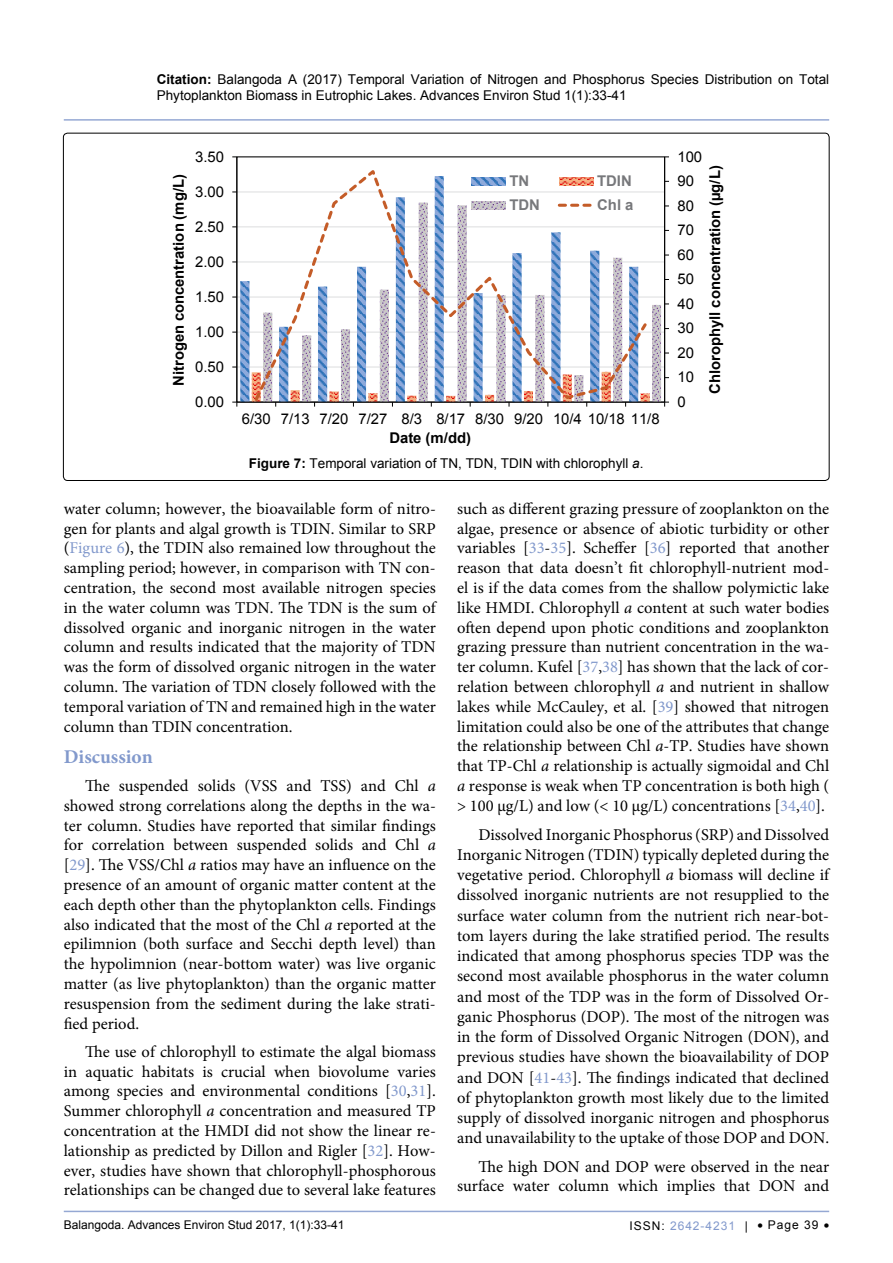
<style>
.page{position:relative;width:893px;height:1263px;background:#fff}
.page>*{position:absolute;margin:0;border:0;box-sizing:border-box;transform-origin:0 0}
.t1{font:700 19.5px "Minion Pro";color:#8299cc}
.t2{font:16.5px/19.8px "Minion Pro";color:#000;text-align:justify}
.t3{font:14.85px "Arial";color:#000}
.t4{font:700 14.85px "Arial";color:#000}
.t5{font:700 14.85px "Arial";color:#77787b}
.t6{font:13.5px/16.2px "Arial";color:#000}
.t7{font:12px "Arial";color:#000}
.t8{font:12px "Arial";letter-spacing:.08em;color:#8299cc}
.s1{font-weight:700}
.s2{font-style:italic}
.s3{color:#8299cc}
.s4{color:#000}
</style>
<div class="page">
<hr style="left:64px;top:1211px;width:765px;height:1px;background:#8299cc">
<hr style="left:64px;top:119px;width:765px;height:2px;background:#8299cc">
<hr style="left:237px;top:366px;width:428px;height:1px;background:#dcddde">
<hr style="left:237px;top:332px;width:428px;height:1px;background:#dcddde">
<hr style="left:237px;top:297px;width:428px;height:1px;background:#dcddde">
<hr style="left:237px;top:261px;width:428px;height:1px;background:#dcddde">
<hr style="left:237px;top:226px;width:428px;height:1px;background:#dcddde">
<hr style="left:237px;top:191px;width:428px;height:1px;background:#dcddde">
<svg style="left:240px;top:191px;width:12px;height:211px"></svg>
<svg style="left:649px;top:226px;width:12px;height:176px"></svg>
<hr style="left:664px;top:157px;width:1px;height:245px;background:#000">
<hr style="left:236px;top:157px;width:1px;height:245px;background:#000">
<hr style="left:237px;top:402px;width:428px;height:1px;background:#000">
<svg style="left:275px;top:372px;width:375px;height:35px"></svg>
<svg style="left:664px;top:402px;width:5px;height:5px"></svg>
<svg style="left:252px;top:170px;width:397px;height:233px"></svg>
<svg style="left:472px;top:178px;width:34px;height:7px"></svg>
<svg style="left:559px;top:178px;width:34px;height:7px"></svg>
<svg style="left:472px;top:202px;width:34px;height:7px"></svg>
<svg style="left:559px;top:204px;width:34px;height:3px"></svg>
<p class="t6" style="left:157px;top:71px;width:674px"><span class="s1">Citation:</span> Balangoda A (2017) Temporal Variation of Nitrogen and Phosphorus Species Distribution on Total<br>Phytoplankton Biomass in Eutrophic Lakes. Advances Environ Stud 1(1):33-41</p>
<p class="t3" style="left:195px;top:147px;width:30px">3.50</p>
<p class="t4" style="left:169px;top:386px;width:213px;rotate:-90deg">N o r t i g ne oc n nec o i t a r t n m( g L / )</p>
<p class="t5" style="left:509px;top:171px;width:21px">TN</p>
<p class="t5" style="left:597px;top:171px;width:36px">TDIN</p>
<p class="t3" style="left:195px;top:182px;width:30px">3.00</p>
<p class="t5" style="left:509px;top:195px;width:32px">TDN</p>
<p class="t5" style="left:597px;top:195px;width:38px">Chl a</p>
<p class="t3" style="left:195px;top:217px;width:30px">2.50</p>
<p class="t3" style="left:195px;top:252px;width:30px">2.00</p>
<p class="t3" style="left:195px;top:287px;width:30px">1.50</p>
<p class="t3" style="left:195px;top:322px;width:30px">1.00</p>
<p class="t3" style="left:195px;top:357px;width:30px">0.50</p>
<p class="t3" style="left:195px;top:392px;width:30px">0.00</p>
<p class="t3" style="left:242px;top:409px;width:419px">6/30 7/13 7/20 7/27 8/3 8/17 8/30 9/20 10/4 10/18 11/8</p>
<p class="t4" style="left:389px;top:427px;width:83px">Date (m/dd)</p>
<p class="t6" style="left:249px;top:455px;width:396px"><span class="s1">Figure 7:</span> Temporal variation of TN, TDN, TDIN with chlorophyll <span class="s2">a</span>.</p>
<p class="t3" style="left:677px;top:147px;width:26px">100</p>
<p class="t3" style="left:677px;top:171px;width:18px">90</p>
<p class="t3" style="left:677px;top:196px;width:18px">80</p>
<p class="t3" style="left:677px;top:220px;width:18px">70</p>
<p class="t3" style="left:677px;top:245px;width:18px">60</p>
<p class="t3" style="left:677px;top:269px;width:18px">50</p>
<p class="t3" style="left:677px;top:294px;width:18px">40</p>
<p class="t3" style="left:677px;top:318px;width:18px">30</p>
<p class="t3" style="left:677px;top:343px;width:18px">20</p>
<p class="t3" style="left:677px;top:367px;width:18px">10</p>
<p class="t3" style="left:677px;top:392px;width:10px">0</p>
<p class="t4" style="left:705px;top:394px;width:230px;rotate:-90deg">Chlorophyll concentration (µg/L)</p>
<p class="t2" style="left:64px;top:499px;width:374px">water column; however, the bioavailable form of nitro&shy;gen for plants and algal growth is TDIN. Similar to SRP (<span class="s3">Figure 6</span>), the TDIN also remained low throughout the sampling period; however, in comparison with TN con&shy;centration, the second most available nitrogen species in the water column was TDN. The TDN is the sum of dissolved organic and inorganic nitrogen in the water column and results indicated that the majority of TDN was the form of dissolved organic nitrogen in the water column. The variation of TDN closely followed with the temporal variation of TN and remained high in the water column than TDIN concentration.</p>
<p class="t1" style="left:64px;top:743px;width:91px">Discussion</p>
<p class="t2" style="left:64px;top:776px;width:374px;text-indent:21px">The suspended solids (VSS and TSS) and Chl <span class="s2">a </span>showed strong correlations along the depths in the wa&shy;ter column. Studies have reported that similar findings for correlation between suspended solids and Chl <span class="s2">a </span>[<span class="s3">29</span>]. The VSS/Chl <span class="s2">a</span> ratios may have an influence on the presence of an amount of organic matter content at the each depth other than the phytoplankton cells. Findings also indicated that the most of the Chl <span class="s2">a</span> reported at the epilimnion (both surface and Secchi depth level) than the hypolimnion (near-bottom water) was live organic matter (as live phytoplankton) than the organic matter resuspension from the sediment during the lake strati&shy;fied period.</p>
<p class="t2" style="left:64px;top:1042px;width:374px;text-indent:21px">The use of chlorophyll to estimate the algal biomass in aquatic habitats is crucial when biovolume varies among species and environmental conditions [<span class="s3">30</span>,<span class="s3">31</span>].<br>Summer chlorophyll <span class="s2">a</span> concentration and measured TP concentration at the HMDI did not show the linear re&shy;lationship as predicted by Dillon and Rigler [<span class="s3">32</span>]. How&shy;ever, studies have shown that chlorophyll-phosphorous relationships can be changed due to several lake features</p>
<p class="t2" style="left:457px;top:499px;width:374px">such as different grazing pressure of zooplankton on the algae, presence or absence of abiotic turbidity or other variables [<span class="s3">33</span>-<span class="s3">35</span>]. Scheffer [<span class="s3">36</span>] reported that another reason that data doesn’t fit chlorophyll-nutrient mod&shy;el is if the data comes from the shallow polymictic lake like HMDI. Chlorophyll <span class="s2">a</span> content at such water bodies often depend upon photic conditions and zooplankton grazing pressure than nutrient concentration in the wa&shy;ter column. Kufel [<span class="s3">37</span>,<span class="s3">38</span>] has shown that the lack of cor&shy;relation between chlorophyll <span class="s2">a</span> and nutrient in shallow lakes while McCauley, et al. [<span class="s3">39</span>] showed that nitrogen limitation could also be one of the attributes that change the relationship between Chl <span class="s2">a</span>-TP. Studies have shown that TP-Chl <span class="s2">a</span> relationship is actually sigmoidal and Chl <span class="s2">a</span> response is weak when TP concentration is both high ( &gt; 100 µg/L) and low (&lt; 10 µg/L) concentrations [<span class="s3">34</span>,<span class="s3">40</span>].</p>
<p class="t2" style="left:457px;top:824px;width:374px;line-height:20.2px;text-indent:21px">Dissolved Inorganic Phosphorus (SRP) and Dissolved Inorganic Nitrogen (TDIN) typically depleted during the vegetative period. Chlorophyll <span class="s2">a</span> biomass will decline if dissolved inorganic nutrients are not resupplied to the surface water column from the nutrient rich near-bot&shy;tom layers during the lake stratified period. The results indicated that among phosphorus species TDP was the second most available phosphorus in the water column and most of the TDP was in the form of Dissolved Or&shy;ganic Phosphorus (DOP). The most of the nitrogen was in the form of Dissolved Organic Nitrogen (DON), and previous studies have shown the bioavailability of DOP and DON [<span class="s3">41</span>-<span class="s3">43</span>]. The findings indicated that declined of phytoplankton growth most likely due to the limited supply of dissolved inorganic nitrogen and phosphorus and unavailability to the uptake of those DOP and DON.</p>
<p class="t2" style="left:457px;top:1156px;width:374px;text-align:right">The high DON and DOP were observed in the near surface water column which implies that DON and</p>
<p class="t7" style="left:64px;top:1217px;width:282px">Balangoda. Advances Environ Stud 2017, 1(1):33-41</p>
<p class="t8" style="left:630px;top:1217px;width:120px"><span class="s4">ISSN:</span> 2642-4231 <span class="s4">|</span></p>
<p class="t7" style="left:757px;top:1217px;width:73px">• Page 39 •</p>
</div>
